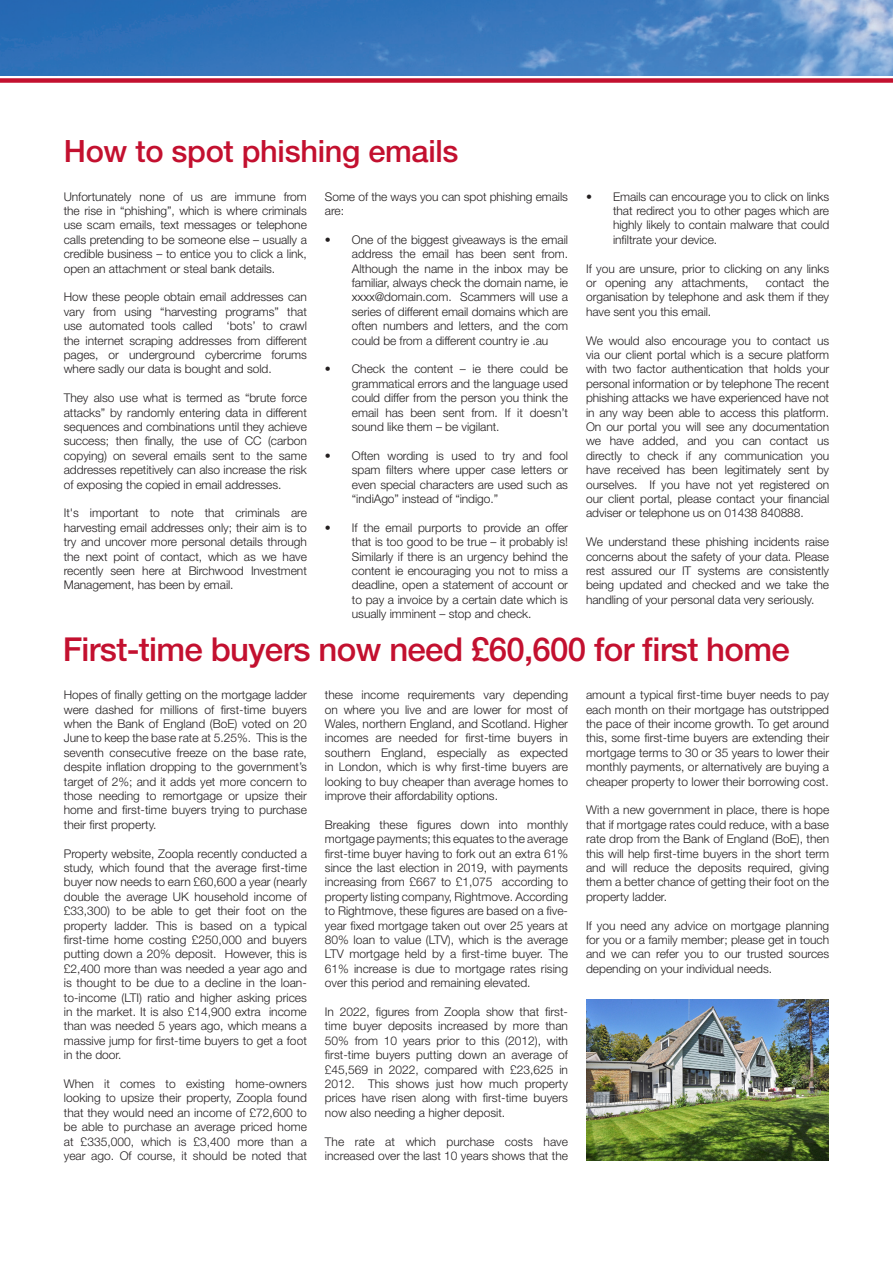
<style>
.page{position:relative;width:893px;height:1263px;background:#fff}
.page>*{position:absolute;margin:0;border:0;box-sizing:border-box;transform-origin:0 0}
.t1{font:500 33px "Helvetica Neue LT Std";letter-spacing:-.02em;color:#c3102f}
.t2{font:500 30.75px "Helvetica Neue LT Std";letter-spacing:-.01em;color:#c3102f}
.t3{font:300 12px/14.4px "Helvetica Neue LT Std";letter-spacing:-.005em;color:#231f20;text-align:justify}
</style>
<div class="page">
<img style="left:0;top:0;width:893px;height:75px">
<div style="left:0;top:78px;width:893px;height:5px;background:#c3102f"></div>
<img style="left:586px;top:999px;width:242px;height:162px">
<p class="t2" style="left:64px;top:133px;width:396px">How to spot phishing emails</p>
<p class="t3" style="left:64px;top:189px;width:245px">Unfortunately none of us are immune from the rise in “phishing”, which is where criminals use scam emails, text messages or telephone calls pretending to be someone else – usually a credible business – to entice you to click a link, open an attachment or steal bank details.</p>
<p class="t3" style="left:64px;top:290px;width:245px">How these people obtain email addresses can vary from using “harvesting programs” that use automated tools called ‘bots’ to crawl the internet scraping addresses from different pages, or underground cybercrime forums where sadly our data is bought and sold.</p>
<p class="t3" style="left:64px;top:390px;width:245px">They also use what is termed as “brute force attacks” by randomly entering data in different sequences and combinations until they achieve success; then finally, the use of CC (carbon copying) on several emails sent to the same addresses repetitively can also increase the risk of exposing the copied in email addresses.</p>
<p class="t3" style="left:64px;top:506px;width:245px">It's important to note that criminals are harvesting email addresses only; their aim is to try and uncover more personal details through the next point of contact, which as we have recently seen here at Birchwood Investment Management, has been by email.</p>
<p class="t3" style="left:325px;top:189px;width:245px">Some of the ways you can spot phishing emails are:</p>
<p class="t3" style="left:352px;top:232px;width:218px;text-indent:-27px">• One of the biggest giveaways is the email address the email has been sent from.<br>Although the name in the inbox may be familiar, always check the domain name, ie xxxx@domain.com. Scammers will use a series of different email domains which are often numbers and letters, and the com could be from a different country ie .au</p>
<p class="t3" style="left:352px;top:362px;width:218px;text-indent:-27px">• Check the content – ie there could be grammatical errors and the language used could differ from the person you think the email has been sent from. If it doesn’t sound like them – be vigilant.</p>
<p class="t3" style="left:352px;top:448px;width:218px;text-indent:-27px">• Often wording is used to try and fool spam filters where upper case letters or even special characters are used such as “indiAgo” instead of “indigo.”</p>
<p class="t3" style="left:352px;top:520px;width:218px;text-indent:-27px">• If the email purports to provide an offer that is too good to be true – it probably is!<br>Similarly if there is an urgency behind the content ie encouraging you not to miss a deadline, open a statement of account or to pay a invoice by a certain date which is usually imminent – stop and check.</p>
<p class="t3" style="left:613px;top:189px;width:218px;text-indent:-27px">• Emails can encourage you to click on links that redirect you to other pages which are highly likely to contain malware that could infiltrate your device.</p>
<p class="t3" style="left:586px;top:261px;width:245px">If you are unsure, prior to clicking on any links or opening any attachments,</p>
<p class="t3" style="left:586px;top:275px;width:245px;text-indent:180px">contact the organisation by telephone and ask them if they have sent you this email.</p>
<p class="t3" style="left:586px;top:333px;width:245px">We would also encourage you to contact us via our client portal which is a secure platform with two factor authentication that holds your personal information or by telephone The recent phishing attacks we have experienced have not in any way been able to access this platform.<br>On our portal you will see any documentation we have added, and you can contact us directly to check if any communication you have received has been legitimately sent by ourselves. If you have not yet registered on our client portal, please contact your financial adviser or telephone us on 01438 840888.</p>
<p class="t3" style="left:586px;top:534px;width:245px">We understand these phishing incidents raise concerns about the safety of your data. Please rest assured our IT systems are consistently being updated and checked and we take the handling of your personal data very seriously.</p>
<p class="t1" style="left:63px;top:630px;width:729px">First-time buyers now need £60,600 for first home</p>
<p class="t3" style="left:64px;top:687px;width:245px">Hopes of finally getting on the mortgage ladder were dashed for millions of first-time buyers when the Bank of England (BoE) voted on 20<br>June to keep the base rate at 5.25%. This is the seventh consecutive freeze on the base rate, despite inflation dropping to the government’s target of 2%; and it adds yet more concern to those needing to remortgage or upsize their home and first-time buyers trying to purchase their first property.</p>
<p class="t3" style="left:64px;top:846px;width:245px">Property website, Zoopla recently conducted a study, which found that the average first-time buyer now needs to earn £60,600 a year (nearly double the average UK household income of £33,300) to be able to get their foot on the property ladder. This is based on a typical first-time home costing £250,000 and buyers putting down a 20% deposit. However, this is £2,400 more than was needed a year ago and is thought to be due to a decline in the loan&shy;to-income (LTI) ratio and higher asking prices in the market. It is also £14,900 extra income than was needed 5 years ago, which means a massive jump for first-time buyers to get a foot in the door.</p>
<p class="t3" style="left:64px;top:1076px;width:245px">When it comes to existing home-owners looking to upsize their property, Zoopla found that they would need an income of £72,600 to be able to purchase an average priced home at £335,000, which is £3,400 more than a year ago. Of course, it should be noted that</p>
<p class="t3" style="left:325px;top:687px;width:245px">these income requirements vary depending on where you live and are lower for most of Wales, northern England, and Scotland. Higher incomes are needed for first-time buyers in southern England, especially as expected in London, which is why first-time buyers are looking to buy cheaper than average homes to improve their affordability options.</p>
<p class="t3" style="left:325px;top:817px;width:245px">Breaking these figures down into monthly mortgage payments; this equates to the average first-time buyer having to fork out an extra 61% since the last election in 2019, with payments increasing from £667 to £1,075 according to property listing company, Rightmove. According to Rightmove, these figures are based on a five&shy;year fixed mortgage taken out over 25 years at 80% loan to value (LTV), which is the average LTV mortgage held by a first-time buyer. The 61% increase is due to mortgage rates rising over this period and remaining elevated.</p>
<p class="t3" style="left:325px;top:1004px;width:245px">In 2022, figures from Zoopla show that first&shy;time buyer deposits increased by more than 50% from 10 years prior to this (2012), with first-time buyers putting down an average of £45,569 in 2022, compared with £23,625 in 2012. This shows just how much property prices have risen along with first-time buyers now also needing a higher deposit.</p>
<p class="t3" style="left:325px;top:1134px;width:245px">The rate at which purchase costs have increased over the last 10 years shows that the</p>
<p class="t3" style="left:586px;top:687px;width:245px">amount a typical first-time buyer needs to pay each month on their mortgage has outstripped the pace of their income growth. To get around this, some first-time buyers are extending their mortgage terms to 30 or 35 years to lower their monthly payments, or alternatively are buying a cheaper property to lower their borrowing cost.</p>
<p class="t3" style="left:586px;top:803px;width:245px">With a new government in place, there is hope that if mortgage rates could reduce, with a base rate drop from the Bank of England (BoE), then this will help first-time buyers in the short term and will reduce the deposits required, giving them a better chance of getting their foot on the property ladder.</p>
<p class="t3" style="left:586px;top:918px;width:245px">If you need any advice on mortgage planning for you or a family member; please get in touch and we can refer you to our trusted sources depending on your individual needs.</p>
</div>
